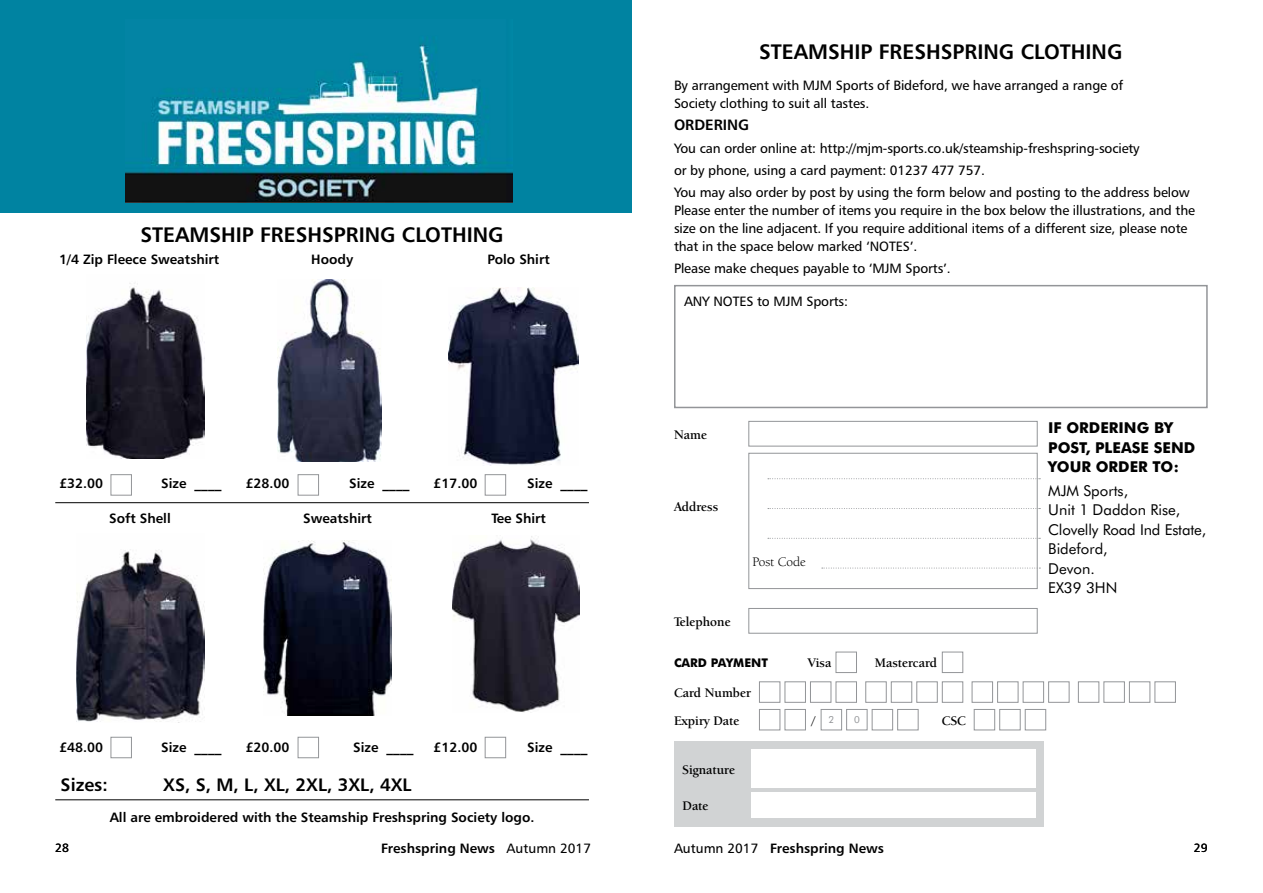
<style>
.page{position:relative;width:1263px;height:893px;background:#fff}
.page>*{position:absolute;margin:0;border:0;box-sizing:border-box;transform-origin:0 0}
.t1{font:21px "Humanist 777 BT Bold B";color:#000}
.t2{font:18px "Humanist 777 BT Bold B";color:#000}
.t3{font:15px/19.5px "Futura BT";color:#000}
.t4{font:700 15px/19.5px "Futura BT";color:#000}
.t5{font:15px "Humanist 777 BT Bold B";color:#000}
.t6{font:13.5px/18px "Humanist 777 BT Roman B";letter-spacing:-.01em;color:#000}
.t7{font:13.5px "Humanist 777 BT Bold B";color:#000}
.t8{font:700 13.5px "Berkeley Oldstyle IT Cby BT";color:#000}
.t9{font:13.5px "Berkeley Oldstyle IT Cby BT";color:#000}
.t10{font:700 12px "Futura BT";color:#000}
.t11{font:12px "Humanist 777 BT Roman B";color:#000}
.t12{font:9.75px "Futura BT";color:#939598}
.s1{font-family:"Humanist 777 BT Roman B"}
</style>
<div class="page">
<div style="left:0;top:0;width:631px;height:213px;background:#0083a1"></div>
<img style="left:125px;top:37px;width:387px;height:165px">
<img style="left:86px;top:283px;width:118px;height:175px">
<img style="left:77px;top:549px;width:127px;height:173px">
<img style="left:277px;top:280px;width:105px;height:182px">
<img style="left:264px;top:540px;width:127px;height:175px">
<img style="left:449px;top:287px;width:130px;height:178px">
<img style="left:453px;top:536px;width:126px;height:176px">
<hr style="left:55px;top:502px;width:534px;height:1px;background:#000">
<hr style="left:55px;top:799px;width:534px;height:1px;background:#000">
<div style="left:111px;top:474px;width:21px;height:22px;border:1px solid #939598"></div>
<div style="left:111px;top:737px;width:21px;height:21px;border:1px solid #939598"></div>
<div style="left:298px;top:474px;width:21px;height:22px;border:1px solid #939598"></div>
<div style="left:298px;top:737px;width:21px;height:21px;border:1px solid #939598"></div>
<div style="left:485px;top:474px;width:21px;height:22px;border:1px solid #939598"></div>
<div style="left:485px;top:737px;width:21px;height:21px;border:1px solid #939598"></div>
<div style="left:846px;top:709px;width:21px;height:21px;border:1px solid #939598"></div>
<div style="left:748px;top:421px;width:289px;height:25px;border:1px solid #939598"></div>
<div style="left:748px;top:608px;width:289px;height:26px;border:1px solid #939598"></div>
<div style="left:674px;top:741px;width:370px;height:85px;background:#d1d3d4"></div>
<div style="left:750px;top:749px;width:285px;height:39px;background:#fff"></div>
<div style="left:750px;top:792px;width:285px;height:25px;background:#fff"></div>
<div style="left:748px;top:453px;width:289px;height:136px;border:1px solid #939598"></div>
<svg style="left:768px;top:478px;width:272px;height:1px"></svg>
<svg style="left:768px;top:508px;width:272px;height:1px"></svg>
<svg style="left:768px;top:538px;width:272px;height:1px"></svg>
<svg style="left:822px;top:568px;width:218px;height:1px"></svg>
<div style="left:759px;top:681px;width:21px;height:22px;border:1px solid #939598"></div>
<div style="left:836px;top:652px;width:21px;height:21px;border:1px solid #939598"></div>
<div style="left:942px;top:652px;width:21px;height:21px;border:1px solid #939598"></div>
<div style="left:974px;top:709px;width:21px;height:21px;border:1px solid #939598"></div>
<div style="left:784px;top:681px;width:22px;height:22px;border:1px solid #939598"></div>
<div style="left:999px;top:709px;width:21px;height:21px;border:1px solid #939598"></div>
<div style="left:810px;top:681px;width:21px;height:22px;border:1px solid #939598"></div>
<div style="left:1025px;top:709px;width:21px;height:21px;border:1px solid #939598"></div>
<div style="left:836px;top:681px;width:21px;height:22px;border:1px solid #939598"></div>
<div style="left:759px;top:709px;width:21px;height:21px;border:1px solid #939598"></div>
<div style="left:784px;top:709px;width:22px;height:21px;border:1px solid #939598"></div>
<div style="left:821px;top:709px;width:21px;height:21px;border:1px solid #939598"></div>
<div style="left:872px;top:709px;width:21px;height:21px;border:1px solid #939598"></div>
<div style="left:897px;top:709px;width:21px;height:21px;border:1px solid #939598"></div>
<div style="left:972px;top:681px;width:21px;height:22px;border:1px solid #939598"></div>
<div style="left:997px;top:681px;width:21px;height:22px;border:1px solid #939598"></div>
<div style="left:1023px;top:681px;width:21px;height:22px;border:1px solid #939598"></div>
<div style="left:1048px;top:681px;width:21px;height:22px;border:1px solid #939598"></div>
<div style="left:865px;top:681px;width:22px;height:22px;border:1px solid #939598"></div>
<div style="left:891px;top:681px;width:21px;height:22px;border:1px solid #939598"></div>
<div style="left:916px;top:681px;width:22px;height:22px;border:1px solid #939598"></div>
<div style="left:942px;top:681px;width:21px;height:22px;border:1px solid #939598"></div>
<div style="left:1078px;top:681px;width:21px;height:22px;border:1px solid #939598"></div>
<div style="left:1103px;top:681px;width:22px;height:22px;border:1px solid #939598"></div>
<div style="left:1129px;top:681px;width:21px;height:22px;border:1px solid #939598"></div>
<div style="left:1154px;top:681px;width:22px;height:22px;border:1px solid #939598"></div>
<div style="left:674px;top:285px;width:534px;height:123px;border:2px solid #939598"></div>
<h1 class="t1" style="left:140px;top:222px;width:365px">STEAMSHIP FRESHSPRING CLOTHING</h1>
<p class="t7" style="left:59px;top:251px;width:162px">1/4 Zip Fleece Sweatshirt</p>
<p class="t7" style="left:311px;top:251px;width:43px">Hoody</p>
<p class="t7" style="left:487px;top:251px;width:64px">Polo Shirt</p>
<p class="t7" style="left:59px;top:475px;width:46px">£32.00</p>
<p class="t7" style="left:161px;top:475px;width:62px">Size ____</p>
<p class="t7" style="left:245px;top:475px;width:46px">£28.00</p>
<p class="t7" style="left:349px;top:475px;width:62px">Size ____</p>
<p class="t7" style="left:433px;top:475px;width:46px">£17.00</p>
<p class="t7" style="left:527px;top:475px;width:62px">Size ____</p>
<p class="t7" style="left:109px;top:510px;width:63px">Soft Shell</p>
<p class="t7" style="left:303px;top:510px;width:70px">Sweatshirt</p>
<p class="t7" style="left:491px;top:510px;width:56px">Tee Shirt</p>
<h1 class="t1" style="left:759px;top:39px;width:365px">STEAMSHIP FRESHSPRING CLOTHING</h1>
<p class="t6" style="left:674px;top:76px;width:451px">By arrangement with MJM Sports of Bideford, we have arranged a range of<br>Society clothing to suit all tastes.</p>
<p class="t5" style="left:674px;top:116px;width:77px">ORDERING</p>
<p class="t6" style="left:674px;top:137px;width:517px;line-height:22.2px">You can order online at: http://mjm-sports.co.uk/steamship-freshspring-society<br>or by phone, using a card payment: 01237 477 757.<br>You may also order by post by using the form below and posting to the address below</p>
<p class="t6" style="left:674px;top:201px;width:523px">Please enter the number of items you require in the box below the illustrations, and the size on the line adjacent. If you require additional items of a different size, please note that in the space below marked ‘NOTES’.</p>
<p class="t6" style="left:674px;top:259px;width:278px">Please make cheques payable to ‘MJM Sports’.</p>
<p class="t6" style="left:684px;top:292px;width:165px">ANY NOTES to MJM Sports:</p>
<p class="t8" style="left:674px;top:426px;width:34px">Name</p>
<p class="t8" style="left:674px;top:499px;width:46px">Address</p>
<p class="t8" style="left:674px;top:613px;width:58px">Telephone</p>
<p class="t9" style="left:753px;top:553px;width:55px">Post Code</p>
<p class="t10" style="left:674px;top:655px;width:95px">CARD PAYMENT</p>
<p class="t8" style="left:808px;top:655px;width:25px">Visa</p>
<p class="t8" style="left:875px;top:655px;width:64px">Mastercard</p>
<p class="t8" style="left:674px;top:685px;width:78px">Card Number</p>
<p class="t4" style="left:1048px;top:418px;width:149px">IF ORDERING BY<br>POST, PLEASE SEND<br>YOUR ORDER TO:</p>
<p class="t3" style="left:1048px;top:481px;width:159px">MJM Sports,<br>Unit 1 Daddon Rise,<br>Clovelly Road Ind Estate,<br>Bideford,<br>Devon.<br>EX39 3HN</p>
<p class="t8" style="left:674px;top:712px;width:67px">Expiry Date</p>
<p class="t8" style="left:811px;top:712px;width:6px">/</p>
<p class="t8" style="left:942px;top:712px;width:26px">CSC</p>
<p class="t8" style="left:682px;top:761px;width:54px">Signature</p>
<p class="t8" style="left:682px;top:797px;width:27px">Date</p>
<p class="t12" style="left:828px;top:714px;width:7px">2</p>
<p class="t12" style="left:854px;top:714px;width:7px">0</p>
<p class="t7" style="left:59px;top:738px;width:46px">£48.00</p>
<p class="t7" style="left:161px;top:738px;width:62px">Size ____</p>
<p class="t7" style="left:245px;top:738px;width:46px">£20.00</p>
<p class="t7" style="left:353px;top:738px;width:62px">Size ____</p>
<p class="t7" style="left:433px;top:738px;width:46px">£12.00</p>
<p class="t7" style="left:527px;top:738px;width:62px">Size ____</p>
<h2 class="t2" style="left:61px;top:774px;width:49px">Sizes:</h2>
<h2 class="t2" style="left:163px;top:774px;width:250px">XS, S, M, L, XL, 2XL, 3XL, 4XL</h2>
<p class="t7" style="left:110px;top:809px;width:426px">All are embroidered with the Steamship Freshspring Society logo.</p>
<p class="t11" style="left:55px;top:840px;width:15px">28</p>
<p class="t7" style="left:381px;top:840px;width:211px">Freshspring News <span class="s1">Autumn 2017</span></p>
<p class="t7" style="left:674px;top:840px;width:211px"><span class="s1">Autumn 2017</span> Freshspring News</p>
<p class="t11" style="left:1194px;top:840px;width:15px">29</p>
</div>
